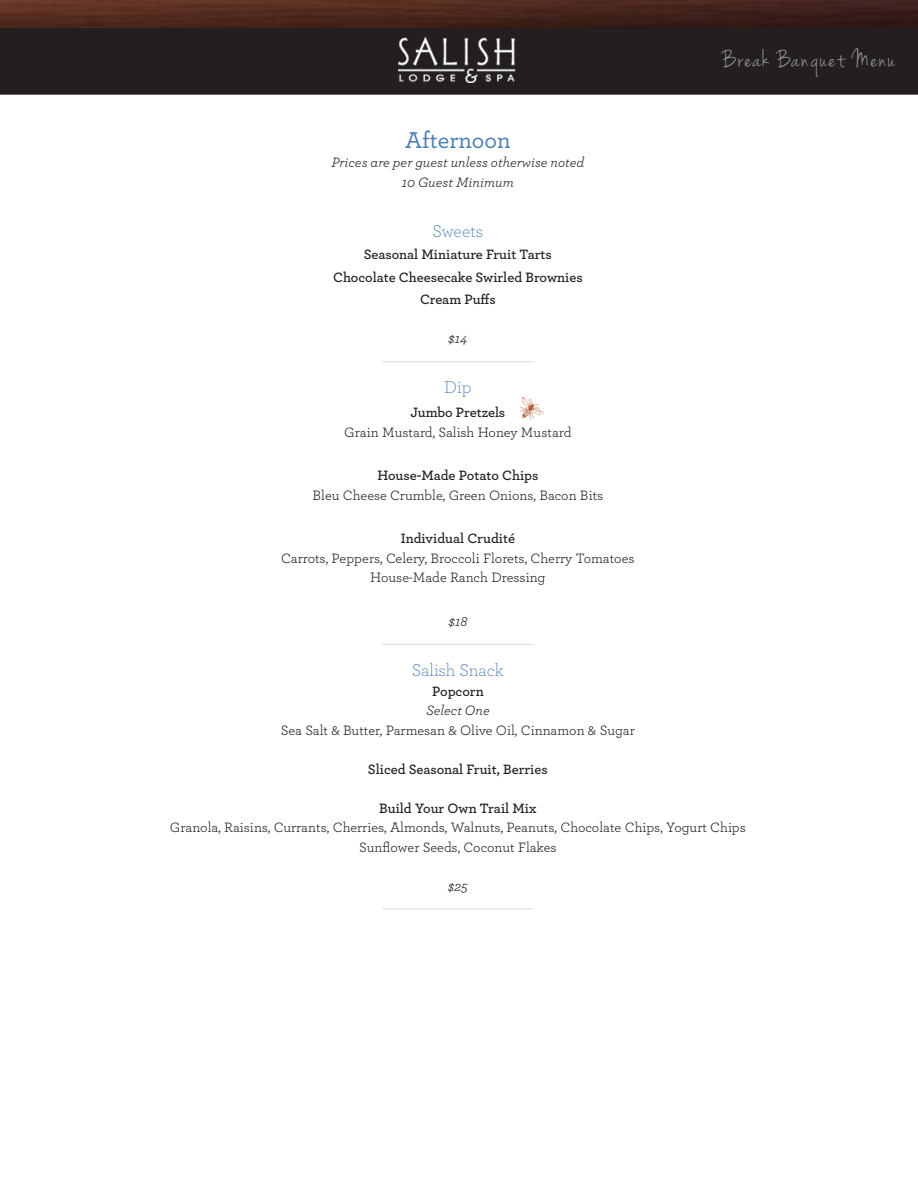
<style>
.page{position:relative;width:918px;height:1188px;background:#fff}
.page>*{position:absolute;margin:0;border:0;box-sizing:border-box;transform-origin:0 0}
.t1{font:27px "Jenna Sue";letter-spacing:.06em;color:#8f9092}
.Big_header{font:500 24px "Archer";color:#497db3}
.h2_no_space_centered{font:300 18px "Archer";letter-spacing:-.01em;color:#497db3}
.p_no_space_centered{font:14.25px "Archer";color:#231f20}
.p_no_space_centered-2{font:600 14.25px "Archer";color:#231f20}
.p_no_space_centered-3{font:italic 14.25px "Archer";color:#231f20}
.p_space_after_center{font:italic 14.25px "Archer";color:#231f20}
</style>
<div class="page">
<div style="left:1px;top:1px;width:916px;height:93px;background:#231f20"></div>
<div style="left:0;top:0;width:918px;height:95px;border:2px solid #231f20"></div>
<img style="left:0;top:0;width:918px;height:27px">
<img style="left:398px;top:38px;width:118px;height:44px">
<hr style="left:382px;top:361px;width:152px;height:1px;background:#dddbda">
<hr style="left:382px;top:644px;width:152px;height:1px;background:#dddbda">
<hr style="left:382px;top:909px;width:152px;height:1px;background:#dddbda">
<img style="left:519px;top:397px;width:24px;height:23px">
<h1 class="t1" style="left:723px;top:47px;width:174px">Break Banquet Menu</h1>
<p class="Big_header" style="left:405px;top:122px;width:107px">Afternoon</p>
<p class="p_no_space_centered-3" style="left:331px;top:152px;width:255px">Prices are per guest unless otherwise noted</p>
<p class="p_no_space_centered-3" style="left:402px;top:172px;width:113px">10 Guest Minimum</p>
<p class="h2_no_space_centered" style="left:433px;top:219px;width:52px">Sweets</p>
<p class="p_no_space_centered-2" style="left:364px;top:244px;width:190px">Seasonal Miniature Fruit Tarts</p>
<p class="p_no_space_centered-2" style="left:333px;top:266px;width:251px">Chocolate Cheesecake Swirled Brownies</p>
<p class="p_no_space_centered-2" style="left:420px;top:289px;width:77px">Cream Puffs</p>
<p class="p_space_after_center" style="left:448px;top:328px;width:21px">$14</p>
<p class="h2_no_space_centered" style="left:444px;top:376px;width:29px">Dip</p>
<p class="p_no_space_centered-2" style="left:410px;top:402px;width:96px">Jumbo Pretzels</p>
<p class="p_no_space_centered" style="left:344px;top:422px;width:229px">Grain Mustard, Salish Honey Mustard</p>
<p class="p_no_space_centered-2" style="left:377px;top:465px;width:163px">House-Made Potato Chips</p>
<p class="p_no_space_centered" style="left:313px;top:485px;width:292px">Bleu Cheese Crumble, Green Onions, Bacon Bits</p>
<p class="p_no_space_centered-2" style="left:401px;top:528px;width:116px">Individual Crudité</p>
<p class="p_no_space_centered" style="left:281px;top:548px;width:355px">Carrots, Peppers, Celery, Broccoli Florets, Cherry Tomatoes</p>
<p class="p_no_space_centered" style="left:370px;top:568px;width:177px">House-Made Ranch Dressing</p>
<p class="p_space_after_center" style="left:449px;top:611px;width:20px">$18</p>
<p class="h2_no_space_centered" style="left:412px;top:658px;width:93px">Salish Snack</p>
<p class="p_no_space_centered-2" style="left:432px;top:680px;width:53px">Popcorn</p>
<p class="p_no_space_centered-3" style="left:426px;top:700px;width:65px">Select One</p>
<p class="p_no_space_centered" style="left:281px;top:720px;width:355px">Sea Salt &amp; Butter, Parmesan &amp; Olive Oil, Cinnamon &amp; Sugar</p>
<p class="p_no_space_centered-2" style="left:368px;top:758px;width:181px">Sliced Seasonal Fruit, Berries</p>
<p class="p_no_space_centered-2" style="left:379px;top:797px;width:159px">Build Your Own Trail Mix</p>
<p class="p_no_space_centered" style="left:170px;top:817px;width:577px">Granola, Raisins, Currants, Cherries, Almonds, Walnuts, Peanuts, Chocolate Chips, Yogurt Chips</p>
<p class="p_no_space_centered" style="left:359px;top:837px;width:199px">Sunflower Seeds, Coconut Flakes</p>
<p class="p_space_after_center" style="left:448px;top:876px;width:21px">$25</p>
</div>
